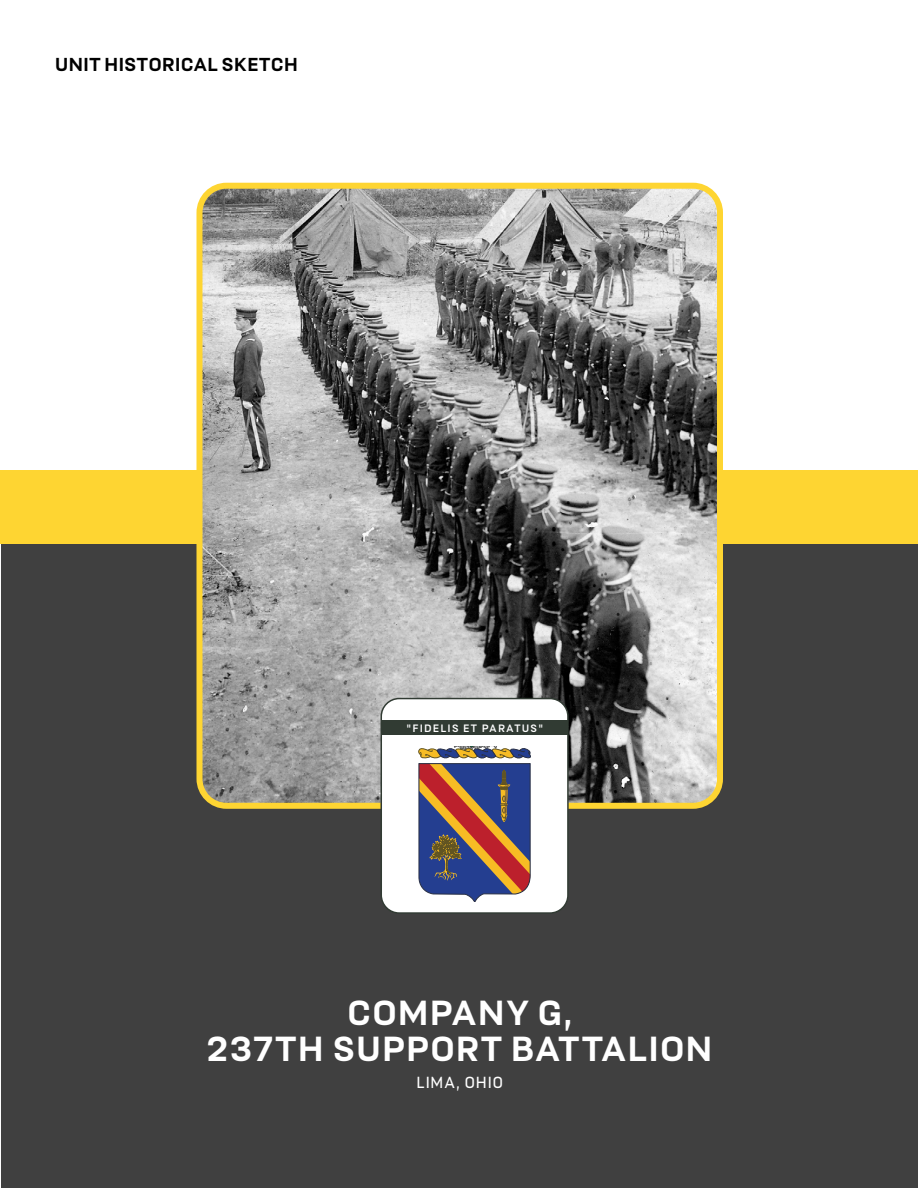
<style>
.page{position:relative;width:918px;height:1188px;background:#fff}
.page>*{position:absolute;margin:0;border:0;box-sizing:border-box;transform-origin:0 0}
.t1{font:700 39px "US Army";letter-spacing:.025em;color:#fff}
.t2{font:700 21px "US Army";letter-spacing:-.005em;color:#000}
.t3{font:300 18px "US Army";letter-spacing:.015em;color:#fff}
.t4{font:12px "US Army";letter-spacing:.1em;color:#fff}
</style>
<div class="page">
<div style="left:1px;top:470px;width:917px;height:74px;background:#fed532"></div>
<div style="left:1px;top:544px;width:917px;height:644px;background:#404040"></div>
<img style="left:203px;top:190px;width:513px;height:612px">
<div style="left:196px;top:183px;width:527px;height:626px;border:6px solid #fed532;border-radius:27px"></div>
<div style="left:381px;top:699px;width:187px;height:214px;background:#fff;border-radius:18px"></div>
<div style="left:381px;top:698px;width:188px;height:216px;border:2px solid #313b33;border-radius:18px"></div>
<svg style="left:418px;top:746px;width:113px;height:156px;background:#7a6371"></svg>
<div style="left:382px;top:721px;width:186px;height:14px;background:#313b33"></div>
<p class="t2" style="left:55px;top:53px;width:245px">UNIT HISTORICAL SKETCH</p>
<p class="t4" style="left:406px;top:722px;width:138px">"FIDELIS ET PARATUS"</p>
<p class="t1" style="left:347px;top:991px;width:227px">COMPANY G,</p>
<p class="t1" style="left:207px;top:1027px;width:508px">237TH SUPPORT BATTALION</p>
<p class="t3" style="left:416px;top:1072px;width:88px">LIMA, OHIO</p>
</div>
